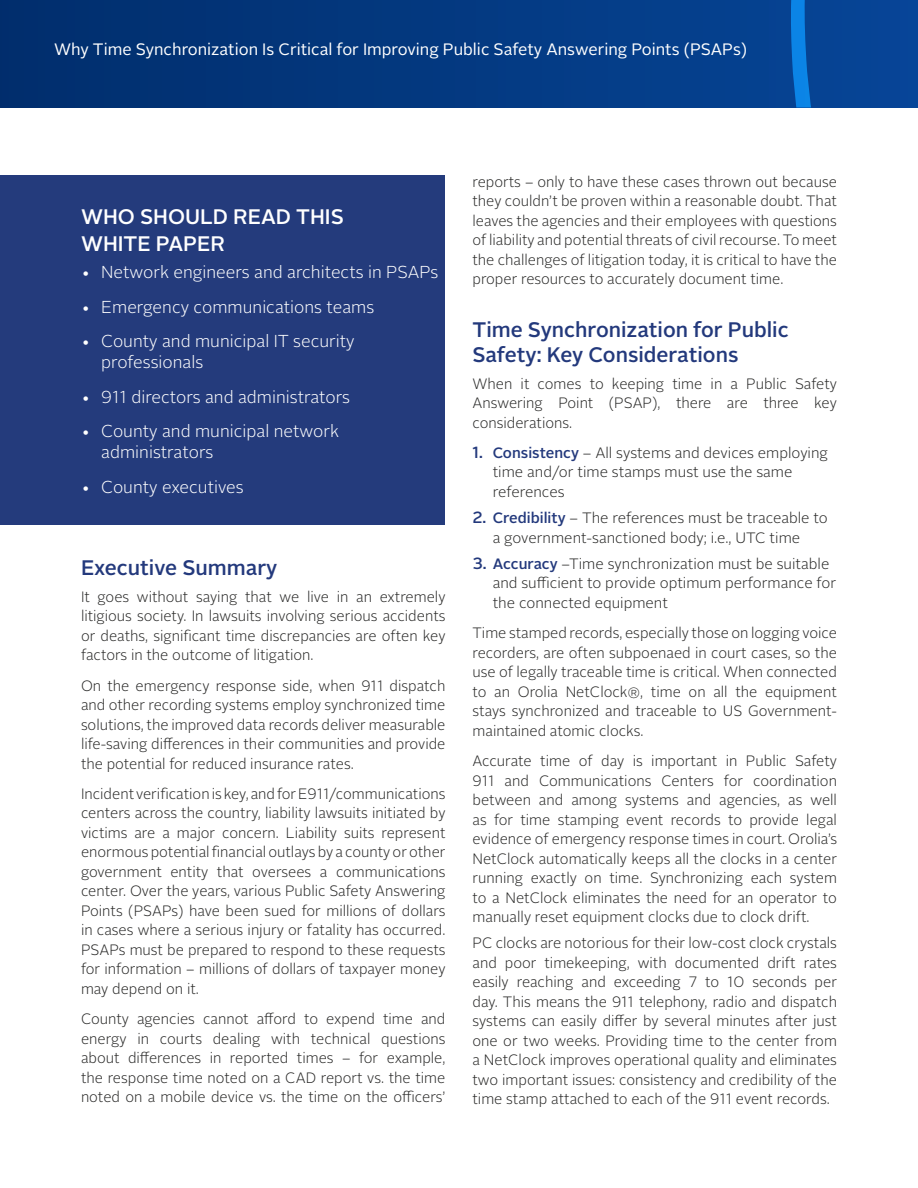
<style>
.page{position:relative;width:918px;height:1188px;background:#fff}
.page>*{position:absolute;margin:0;border:0;box-sizing:border-box;transform-origin:0 0}
.t1{font:500 21px/25.5px "Alright Sans";color:#23397c}
.t2{font:500 21px/27px "Alright Sans";color:#fff}
.t3{font:300 17.25px/21px "Alright Sans";color:#fff}
.t4{font:16.5px "Alright Sans";color:#fff}
.t5{font:300 15px/19.5px "Alright Sans";color:#282827;text-align:justify}
.s1{font-weight:500;font-size:16.2px;color:#23397c}
.s2{font-weight:500;color:#23397c}
</style>
<div class="page">
<div style="left:0;top:176px;width:446px;height:349px;background:#243b7c"></div>
<div style="left:0;top:0;width:918px;height:108px;background:linear-gradient(to right,#012e6c,#074597)"></div>
<svg style="left:791px;top:0;width:21px;height:108px;background:#096eca"></svg>
<p class="t4" style="left:54px;top:38px;width:695px">Why Time Synchronization Is Critical for Improving Public Safety Answering Points (PSAPs)</p>
<h1 class="t2" style="left:81px;top:203px;width:264px">WHO SHOULD READ THIS<br>WHITE PAPER</h1>
<p class="t3" style="left:81px;top:262px;width:359px">• Network engineers and architects in PSAPs</p>
<p class="t3" style="left:81px;top:297px;width:295px">• Emergency communications teams</p>
<p class="t3" style="left:101px;top:331px;width:255px;text-indent:-20px">• County and municipal IT security professionals</p>
<p class="t3" style="left:81px;top:387px;width:271px">• 911 directors and administrators</p>
<p class="t3" style="left:101px;top:421px;width:239px;text-indent:-20px">• County and municipal network administrators</p>
<p class="t3" style="left:81px;top:477px;width:164px">• County executives</p>
<h1 class="t1" style="left:81px;top:556px;width:198px">Executive Summary</h1>
<p class="t5" style="left:81px;top:587px;width:366px">It goes without saying that we live in an extremely litigious society. In lawsuits involving serious accidents or deaths, significant time discrepancies are often key factors in the outcome of litigation.</p>
<p class="t5" style="left:81px;top:676px;width:366px">On the emergency response side, when 911 dispatch and other recording systems employ synchronized time solutions, the improved data records deliver measurable life-saving differences in their communities and provide the potential for reduced insurance rates.</p>
<p class="t5" style="left:81px;top:784px;width:366px">Incident verification is key, and for E911/communications centers across the country, liability lawsuits initiated by victims are a major concern. Liability suits represent enormous potential financial outlays by a county or other government entity that oversees a communications center. Over the years, various Public Safety Answering Points (PSAPs) have been sued for millions of dollars in cases where a serious injury or fatality has occurred.<br>PSAPs must be prepared to respond to these requests for information – millions of dollars of taxpayer money may depend on it.</p>
<p class="t5" style="left:81px;top:1009px;width:366px">County agencies cannot afford to expend time and energy in courts dealing with technical questions about differences in reported times – for example, the response time noted on a CAD report vs. the time noted on a mobile device vs. the time on the officers’</p>
<p class="t5" style="left:472px;top:172px;width:366px">reports – only to have these cases thrown out because they couldn’t be proven within a reasonable doubt. That leaves the agencies and their employees with questions of liability and potential threats of civil recourse. To meet the challenges of litigation today, it is critical to have the proper resources to accurately document time.</p>
<h1 class="t1" style="left:472px;top:317px;width:318px">Time Synchronization for Public<br>Safety: Key Considerations</h1>
<p class="t5" style="left:472px;top:374px;width:366px">When it comes to keeping time in a Public Safety Answering Point (PSAP), there are three key considerations.</p>
<p class="t5" style="left:493px;top:443px;width:337px;text-align:left;text-indent:-20px"><span class="s1">1.</span> <span class="s2">Consistency</span> – All systems and devices employing time and/or time stamps must use the same references</p>
<p class="t5" style="left:472px;top:508px;width:357px;text-align:center"><span class="s1">2.</span> <span class="s2">Credibility</span> – The references must be traceable to a government-sanctioned body; i.e., UTC time</p>
<p class="t5" style="left:493px;top:554px;width:345px;text-align:left;text-indent:-20px"><span class="s1">3.</span> <span class="s2">Accuracy</span> –Time synchronization must be suitable and sufficient to provide optimum performance for the connected equipment</p>
<p class="t5" style="left:472px;top:624px;width:366px">Time stamped records, especially those on logging voice recorders, are often subpoenaed in court cases, so the use of legally traceable time is critical. When connected to an Orolia NetClock®, time on all the equipment stays synchronized and traceable to US Government&shy;maintained atomic clocks.</p>
<p class="t5" style="left:472px;top:751px;width:366px">Accurate time of day is important in Public Safety 911 and Communications Centers for coordination between and among systems and agencies, as well as for time stamping event records to provide legal evidence of emergency response times in court. Orolia’s NetClock automatically keeps all the clocks in a center running exactly on time. Synchronizing each system to a NetClock eliminates the need for an operator to manually reset equipment clocks due to clock drift.</p>
<p class="t5" style="left:472px;top:934px;width:366px">PC clocks are notorious for their low-cost clock crystals and poor timekeeping, with documented drift rates easily reaching and exceeding 7 to 10 seconds per day. This means the 911 telephony, radio and dispatch systems can easily differ by several minutes after just one or two weeks. Providing time to the center from a NetClock improves operational quality and eliminates two important issues: consistency and credibility of the time stamp attached to each of the 911 event records.</p>
</div>
